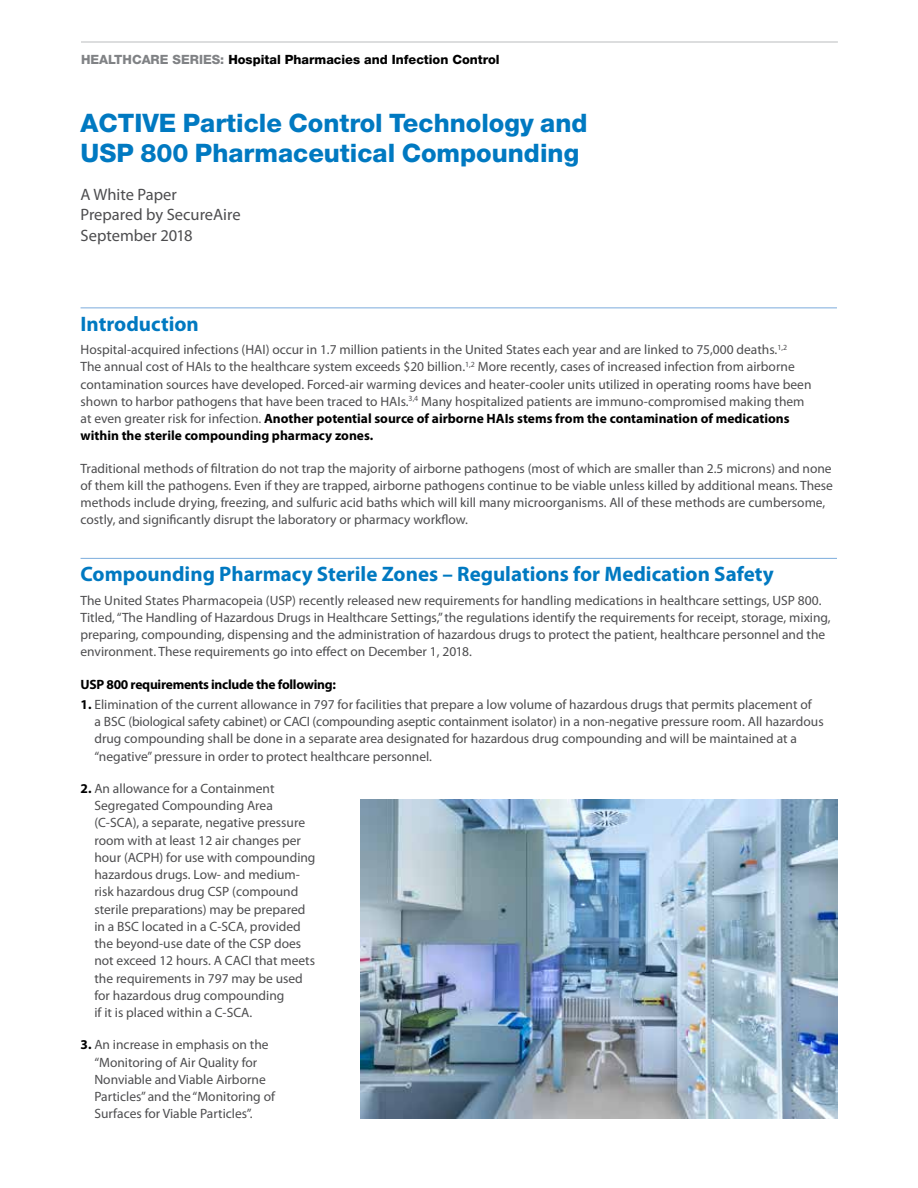
<style>
.page{position:relative;width:918px;height:1188px;background:#fff}
.page>*{position:absolute;margin:0;border:0;box-sizing:border-box;transform-origin:0 0}
.t1{font:800 25.5px/30px "Helvetica Neue LT Std";color:#0079c1}
.t2{font:700 21px "Myriad Pro";color:#0079c1}
.t3{font:16.5px/20.2px "Myriad Pro";color:#4d4d4f}
.t4{font:13.5px/17.2px "Myriad Pro";color:#4d4d4f}
.t5{font:700 13.5px "Myriad Pro";letter-spacing:-.02em;color:#000}
.t6{font:800 12.75px "Helvetica Neue LT Std";color:#000}
.s1{color:#808285}
.s2{font-weight:700;color:#000}
</style>
<div class="page">
<hr style="left:81px;top:308px;width:756px;height:1px;background:#7cacdc">
<hr style="left:81px;top:558px;width:756px;height:1px;background:#7cacdc">
<hr style="left:81px;top:41px;width:757px;height:2px;background:#d1d3d4">
<img style="left:360px;top:800px;width:478px;height:318px">
<p class="t6" style="left:81px;top:52px;width:420px"><span class="s1">HEALTHCARE SERIES:</span> Hospital Pharmacies and Infection Control</p>
<h1 class="t1" style="left:81px;top:108px;width:508px">ACTIVE Particle Control Technology and<br>USP 800 Pharmaceutical Compounding</h1>
<p class="t3" style="left:81px;top:184px;width:162px">A White Paper<br>Prepared by SecureAire<br>September 2018</p>
<h2 class="t2" style="left:81px;top:310px;width:120px">Introduction</h2>
<p class="t4" style="left:81px;top:341px;width:732px">Hospital-acquired infections (HAI) occur in 1.7 million patients in the United States each year and are linked to 75,000 deaths.<sup>1,2<br></sup>The annual cost of HAIs to the healthcare system exceeds $20 billion.<sup>1,2</sup> More recently, cases of increased infection from airborne contamination sources have developed. Forced-air warming devices and heater-cooler units utilized in operating rooms have been shown to harbor pathogens that have been traced to HAIs.<sup>3,4</sup> Many hospitalized patients are immuno-compromised making them at even greater risk for infection. <span class="s2">Another potential source of airborne HAIs stems from the contamination of medications within the sterile compounding pharmacy zones.</span></p>
<p class="t4" style="left:81px;top:459px;width:754px">Traditional methods of filtration do not trap the majority of airborne pathogens (most of which are smaller than 2.5 microns) and none of them kill the pathogens. Even if they are trapped, airborne pathogens continue to be viable unless killed by additional means. These methods include drying, freezing, and sulfuric acid baths which will kill many microorganisms. All of these methods are cumbersome, costly, and significantly disrupt the laboratory or pharmacy workflow.</p>
<h2 class="t2" style="left:81px;top:560px;width:695px">Compounding Pharmacy Sterile Zones – Regulations for Medication Safety</h2>
<p class="t4" style="left:81px;top:591px;width:752px">The United States Pharmacopeia (USP) recently released new requirements for handling medications in healthcare settings, USP 800.<br>Titled, “The Handling of Hazardous Drugs in Healthcare Settings,” the regulations identify the requirements for receipt, storage, mixing, preparing, compounding, dispensing and the administration of hazardous drugs to protect the patient, healthcare personnel and the environment. These requirements go into effect on December 1, 2018.</p>
<p class="t5" style="left:81px;top:675px;width:257px">USP 800 requirements include the following:</p>
<p class="t4" style="left:94px;top:695px;width:731px;text-indent:-14px"><span class="s2">1.</span> Elimination of the current allowance in 797 for facilities that prepare a low volume of hazardous drugs that permits placement of<br>a BSC (biological safety cabinet) or CACI (compounding aseptic containment isolator) in a non-negative pressure room. All hazardous drug compounding shall be done in a separate area designated for hazardous drug compounding and will be maintained at a “negative” pressure in order to protect healthcare personnel.</p>
<p class="t4" style="left:94px;top:779px;width:223px;text-indent:-14px"><span class="s2">2.</span> An allowance for a Containment Segregated Compounding Area (C-SCA), a separate, negative pressure room with at least 12 air changes per hour (ACPH) for use with compounding hazardous drugs. Low- and medium&shy;risk hazardous drug CSP (compound sterile preparations) may be prepared in a BSC located in a C-SCA, provided the beyond-use date of the CSP does not exceed 12 hours. A CACI that meets the requirements in 797 may be used for hazardous drug compounding<br>if it is placed within a C-SCA.</p>
<p class="t4" style="left:94px;top:1036px;width:182px;text-indent:-14px"><span class="s2">3.</span> An increase in emphasis on the “Monitoring of Air Quality for<br>Nonviable and Viable Airborne<br>Particles” and the “Monitoring of<br>Surfaces for Viable Particles”.</p>
</div>
